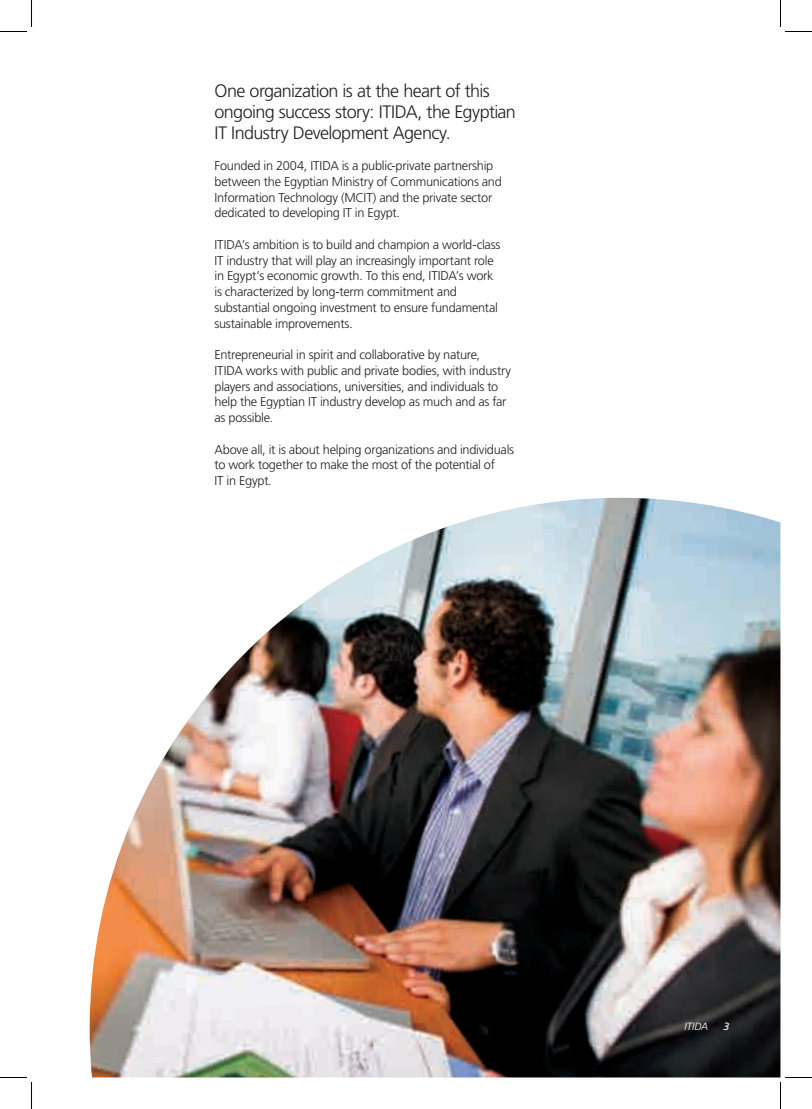
<style>
.page{position:relative;width:812px;height:1109px;background:#fff}
.page>*{position:absolute;margin:0;border:0;box-sizing:border-box;transform-origin:0 0}
.IntroCopy_Eng{font:300 18px/21px "Frutiger";letter-spacing:-.035em;color:#231f20}
.BodyCopy_Eng{font:300 12.75px/15.8px "Frutiger";letter-spacing:-.02em;color:#231f20}
.t1{font:italic 300 10.5px "Frutiger";color:#fff}
.t2{font:italic 10.5px "Frutiger";color:#fff}
</style>
<div class="page">
<img style="left:90px;top:498px;width:690px;height:579px">
<svg style="left:0;top:0;width:32px;height:32px"></svg>
<svg style="left:0;top:1077px;width:32px;height:32px"></svg>
<svg style="left:780px;top:0;width:31px;height:32px"></svg>
<svg style="left:780px;top:1077px;width:31px;height:32px"></svg>
<p class="IntroCopy_Eng" style="left:214px;top:80px;width:303px">One organization is at the heart of this ongoing success story: ITIDA, the Egyptian<br>IT Industry Development Agency.</p>
<p class="BodyCopy_Eng" style="left:214px;top:158px;width:289px">Founded in 2004, ITIDA is a public-private partnership between the Egyptian Ministry of Communications and Information Technology (MCIT) and the private sector dedicated to developing IT in Egypt.</p>
<p class="BodyCopy_Eng" style="left:214px;top:237px;width:287px">ITIDA’s ambition is to build and champion a world-class IT industry that will play an increasingly important role in Egypt’s economic growth. To this end, ITIDA’s work is characterized by long-term commitment and substantial ongoing investment to ensure fundamental sustainable improvements.</p>
<p class="BodyCopy_Eng" style="left:214px;top:347px;width:298px">Entrepreneurial in spirit and collaborative by nature, ITIDA works with public and private bodies, with industry players and associations, universities, and individuals to help the Egyptian IT industry develop as much and as far as possible.</p>
<p class="BodyCopy_Eng" style="left:214px;top:441px;width:301px">Above all, it is about helping organizations and individuals to work together to make the most of the potential of<br>IT in Egypt.</p>
<p class="t1" style="left:684px;top:1021px;width:25px">ITIDA</p>
<p class="t2" style="left:723px;top:1021px;width:7px">3</p>
</div>
